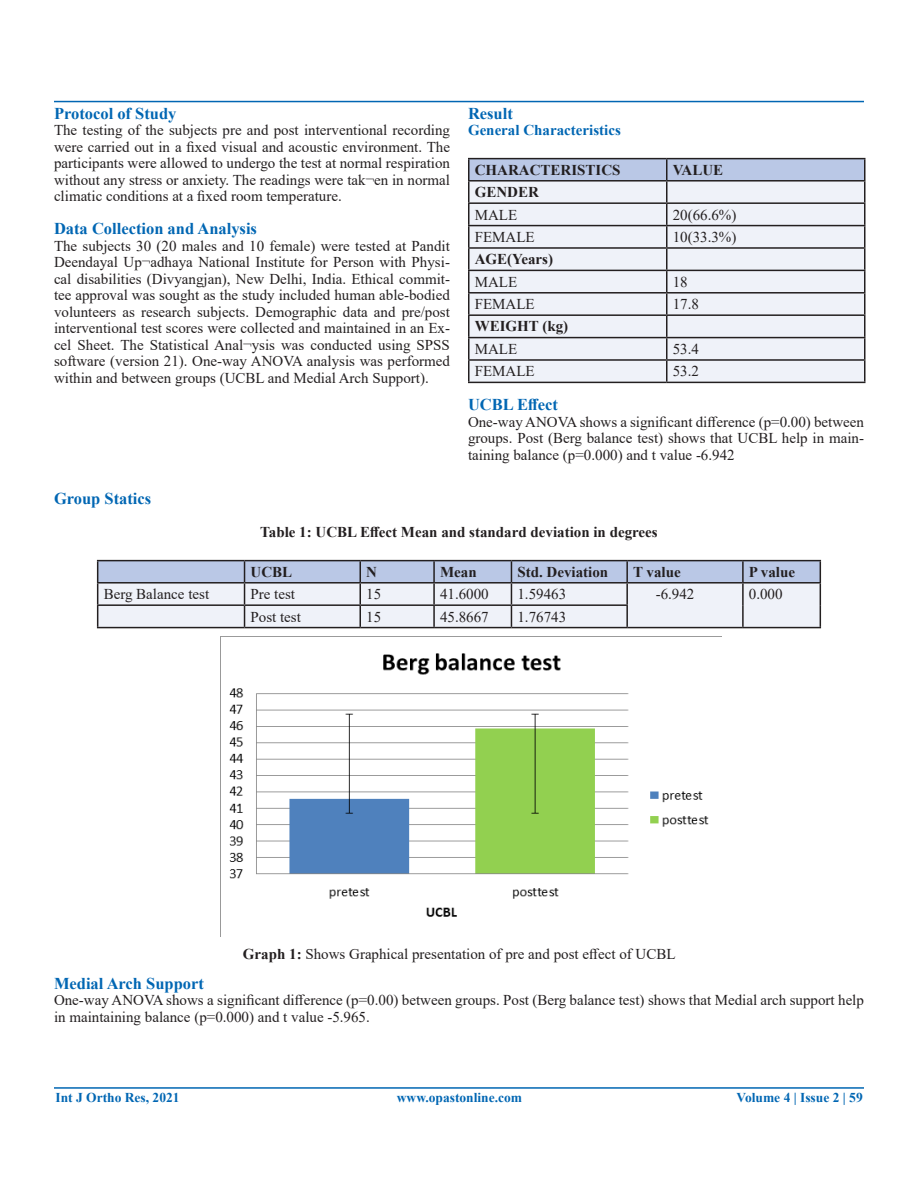
<style>
.page{position:relative;width:918px;height:1188px;background:#fff}
.page>*{position:absolute;margin:0;border:0;box-sizing:border-box;transform-origin:0 0}
.t1{font:700 16.5px "Times New Roman";color:#0166b3}
.t2{font:15px/16.5px "Times New Roman";color:#231f20;text-align:justify}
.t3{font:700 15px "Times New Roman";color:#231f20}
.t4{font:700 15px "Times New Roman";color:#0166b3}
.t5{font:700 13.5px "Times New Roman";color:#0166b3}
.s1{font-weight:700}
</style>
<div class="page">
<hr style="left:54px;top:101px;width:810px;height:1px;background:#0166b3">
<hr style="left:54px;top:1087px;width:810px;height:2px;background:#0166b3">
<div style="left:470px;top:159px;width:394px;height:21px;background:#bac8e6"></div>
<div style="left:470px;top:182px;width:394px;height:200px;background:#eff2f9"></div>
<hr style="left:468px;top:158px;width:199px;height:1px;background:#231f20">
<hr style="left:468px;top:159px;width:2px;height:21px;background:#231f20">
<hr style="left:667px;top:158px;width:199px;height:1px;background:#231f20">
<hr style="left:666px;top:159px;width:2px;height:21px;background:#231f20">
<hr style="left:864px;top:159px;width:2px;height:21px;background:#231f20">
<hr style="left:468px;top:180px;width:199px;height:2px;background:#231f20">
<hr style="left:468px;top:182px;width:2px;height:20px;background:#231f20">
<hr style="left:667px;top:180px;width:199px;height:2px;background:#231f20">
<hr style="left:666px;top:182px;width:2px;height:20px;background:#231f20">
<hr style="left:864px;top:182px;width:2px;height:20px;background:#231f20">
<hr style="left:468px;top:202px;width:199px;height:2px;background:#231f20">
<hr style="left:468px;top:204px;width:2px;height:21px;background:#231f20">
<hr style="left:667px;top:202px;width:199px;height:2px;background:#231f20">
<hr style="left:666px;top:204px;width:2px;height:21px;background:#231f20">
<hr style="left:864px;top:204px;width:2px;height:21px;background:#231f20">
<hr style="left:468px;top:225px;width:199px;height:1px;background:#231f20">
<hr style="left:468px;top:226px;width:2px;height:21px;background:#231f20">
<hr style="left:667px;top:225px;width:199px;height:1px;background:#231f20">
<hr style="left:666px;top:226px;width:2px;height:21px;background:#231f20">
<hr style="left:864px;top:226px;width:2px;height:21px;background:#231f20">
<hr style="left:468px;top:247px;width:199px;height:2px;background:#231f20">
<hr style="left:468px;top:249px;width:2px;height:21px;background:#231f20">
<hr style="left:667px;top:247px;width:199px;height:2px;background:#231f20">
<hr style="left:666px;top:249px;width:2px;height:21px;background:#231f20">
<hr style="left:864px;top:249px;width:2px;height:21px;background:#231f20">
<hr style="left:468px;top:270px;width:199px;height:1px;background:#231f20">
<hr style="left:468px;top:271px;width:2px;height:21px;background:#231f20">
<hr style="left:667px;top:270px;width:199px;height:1px;background:#231f20">
<hr style="left:666px;top:271px;width:2px;height:21px;background:#231f20">
<hr style="left:864px;top:271px;width:2px;height:21px;background:#231f20">
<hr style="left:468px;top:292px;width:199px;height:2px;background:#231f20">
<hr style="left:468px;top:294px;width:2px;height:20px;background:#231f20">
<hr style="left:667px;top:292px;width:199px;height:2px;background:#231f20">
<hr style="left:666px;top:294px;width:2px;height:20px;background:#231f20">
<hr style="left:864px;top:294px;width:2px;height:20px;background:#231f20">
<hr style="left:468px;top:314px;width:199px;height:2px;background:#231f20">
<hr style="left:468px;top:316px;width:2px;height:21px;background:#231f20">
<hr style="left:667px;top:314px;width:199px;height:2px;background:#231f20">
<hr style="left:666px;top:316px;width:2px;height:21px;background:#231f20">
<hr style="left:864px;top:316px;width:2px;height:21px;background:#231f20">
<hr style="left:468px;top:337px;width:199px;height:1px;background:#231f20">
<hr style="left:468px;top:338px;width:2px;height:21px;background:#231f20">
<hr style="left:667px;top:337px;width:199px;height:1px;background:#231f20">
<hr style="left:666px;top:338px;width:2px;height:21px;background:#231f20">
<hr style="left:864px;top:338px;width:2px;height:21px;background:#231f20">
<hr style="left:468px;top:359px;width:199px;height:2px;background:#231f20">
<hr style="left:468px;top:361px;width:2px;height:21px;background:#231f20">
<hr style="left:667px;top:359px;width:199px;height:2px;background:#231f20">
<hr style="left:666px;top:361px;width:2px;height:21px;background:#231f20">
<hr style="left:864px;top:361px;width:2px;height:21px;background:#231f20">
<hr style="left:468px;top:382px;width:199px;height:1px;background:#231f20">
<hr style="left:667px;top:382px;width:199px;height:1px;background:#231f20">
<hr style="left:97px;top:560px;width:148px;height:1px;background:#231f20">
<hr style="left:245px;top:560px;width:115px;height:1px;background:#231f20">
<hr style="left:360px;top:560px;width:74px;height:1px;background:#231f20">
<hr style="left:434px;top:560px;width:77px;height:1px;background:#231f20">
<hr style="left:511px;top:560px;width:116px;height:1px;background:#231f20">
<hr style="left:627px;top:560px;width:116px;height:1px;background:#231f20">
<hr style="left:743px;top:560px;width:78px;height:1px;background:#231f20">
<svg style="left:97px;top:561px;width:724px;height:66px"></svg>
<hr style="left:97px;top:627px;width:148px;height:1px;background:#231f20">
<hr style="left:245px;top:627px;width:115px;height:1px;background:#231f20">
<hr style="left:360px;top:627px;width:74px;height:1px;background:#231f20">
<hr style="left:434px;top:627px;width:77px;height:1px;background:#231f20">
<hr style="left:511px;top:627px;width:116px;height:1px;background:#231f20">
<hr style="left:627px;top:627px;width:116px;height:1px;background:#231f20">
<hr style="left:743px;top:627px;width:78px;height:1px;background:#231f20">
<img style="left:229px;top:653px;width:480px;height:264px">
<p class="t1" style="left:54px;top:101px;width:124px">Protocol of Study</p>
<p class="t2" style="left:54px;top:122px;width:398px">The testing of the subjects pre and post interventional recording were carried out in a fixed visual and acoustic environment. The participants were allowed to undergo the test at normal respiration without any stress or anxiety. The readings were tak¬en in normal climatic conditions at a fixed room temperature.</p>
<p class="t1" style="left:54px;top:217px;width:205px">Data Collection and Analysis</p>
<p class="t2" style="left:54px;top:237px;width:398px">The subjects 30 (20 males and 10 female) were tested at Pandit Deendayal Up¬adhaya National Institute for Person with Physi&shy;cal disabilities (Divyangjan), New Delhi, India. Ethical commit&shy;tee approval was sought as the study included human able-bodied volunteers as research subjects. Demographic data and pre/post interventional test scores were collected and maintained in an Ex&shy;cel Sheet. The Statistical Anal¬ysis was conducted using SPSS software (version 21). One-way ANOVA analysis was performed within and between groups (UCBL and Medial Arch Support).</p>
<p class="t1" style="left:54px;top:487px;width:99px">Group Statics</p>
<p class="t1" style="left:468px;top:101px;width:46px">Result</p>
<p class="t4" style="left:468px;top:120px;width:154px">General Characteristics</p>
<p class="t3" style="left:475px;top:159px;width:147px">CHARACTERISTICS</p>
<p class="t3" style="left:673px;top:159px;width:52px">VALUE</p>
<p class="t3" style="left:475px;top:181px;width:66px">GENDER</p>
<p class="t2" style="left:475px;top:206px;width:44px">MALE</p>
<p class="t2" style="left:673px;top:206px;width:65px">20(66.6%)</p>
<p class="t2" style="left:475px;top:228px;width:62px">FEMALE</p>
<p class="t2" style="left:673px;top:228px;width:65px">10(33.3%)</p>
<p class="t3" style="left:475px;top:248px;width:80px">AGE(Years)</p>
<p class="t2" style="left:475px;top:273px;width:44px">MALE</p>
<p class="t2" style="left:673px;top:273px;width:16px">18</p>
<p class="t2" style="left:475px;top:295px;width:62px">FEMALE</p>
<p class="t2" style="left:673px;top:295px;width:28px">17.8</p>
<p class="t3" style="left:475px;top:316px;width:95px">WEIGHT (kg)</p>
<p class="t2" style="left:475px;top:340px;width:44px">MALE</p>
<p class="t2" style="left:673px;top:340px;width:28px">53.4</p>
<p class="t2" style="left:475px;top:363px;width:62px">FEMALE</p>
<p class="t2" style="left:673px;top:363px;width:28px">53.2</p>
<p class="t1" style="left:468px;top:393px;width:91px">UCBL Effect</p>
<p class="t2" style="left:468px;top:413px;width:398px">One-way ANOVA shows a significant difference (p=0.00) between groups. Post (Berg balance test) shows that UCBL help in main&shy;taining balance (p=0.000) and t value -6.942</p>
<p class="t3" style="left:260px;top:522px;width:399px">Table 1: UCBL Effect Mean and standard deviation in degrees</p>
<p class="t3" style="left:251px;top:561px;width:43px">UCBL</p>
<p class="t3" style="left:366px;top:561px;width:12px">N</p>
<p class="t3" style="left:440px;top:561px;width:38px">Mean</p>
<p class="t3" style="left:517px;top:561px;width:92px">Std. Deviation</p>
<p class="t3" style="left:633px;top:561px;width:49px">T value</p>
<p class="t3" style="left:749px;top:561px;width:48px">P value</p>
<p class="t2" style="left:104px;top:585px;width:107px">Berg Balance test</p>
<p class="t2" style="left:251px;top:585px;width:46px">Pre test</p>
<p class="t2" style="left:366px;top:585px;width:16px">15</p>
<p class="t2" style="left:440px;top:585px;width:50px">41.6000</p>
<p class="t2" style="left:517px;top:585px;width:50px">1.59463</p>
<p class="t2" style="left:656px;top:585px;width:40px">-6.942</p>
<p class="t2" style="left:749px;top:585px;width:35px">0.000</p>
<p class="t2" style="left:251px;top:608px;width:52px">Post test</p>
<p class="t2" style="left:366px;top:608px;width:16px">15</p>
<p class="t2" style="left:440px;top:608px;width:50px">45.8667</p>
<p class="t2" style="left:517px;top:608px;width:50px">1.76743</p>
<p class="t2" style="left:243px;top:945px;width:434px"><span class="s1">Graph 1:</span> Shows Graphical presentation of pre and post effect of UCBL</p>
<p class="t1" style="left:54px;top:971px;width:152px">Medial Arch Support</p>
<p class="t2" style="left:54px;top:991px;width:812px">One-way ANOVA shows a significant difference (p=0.00) between groups. Post (Berg balance test) shows that Medial arch support help in maintaining balance (p=0.000) and t value -5.965.</p>
<p class="t5" style="left:55px;top:1087px;width:126px">Int J Ortho Res, 2021</p>
<p class="t5" style="left:397px;top:1088px;width:127px">www.opastonline.com</p>
<p class="t5" style="left:737px;top:1088px;width:128px">Volume 4 | Issue 2 | 59</p>
</div>
